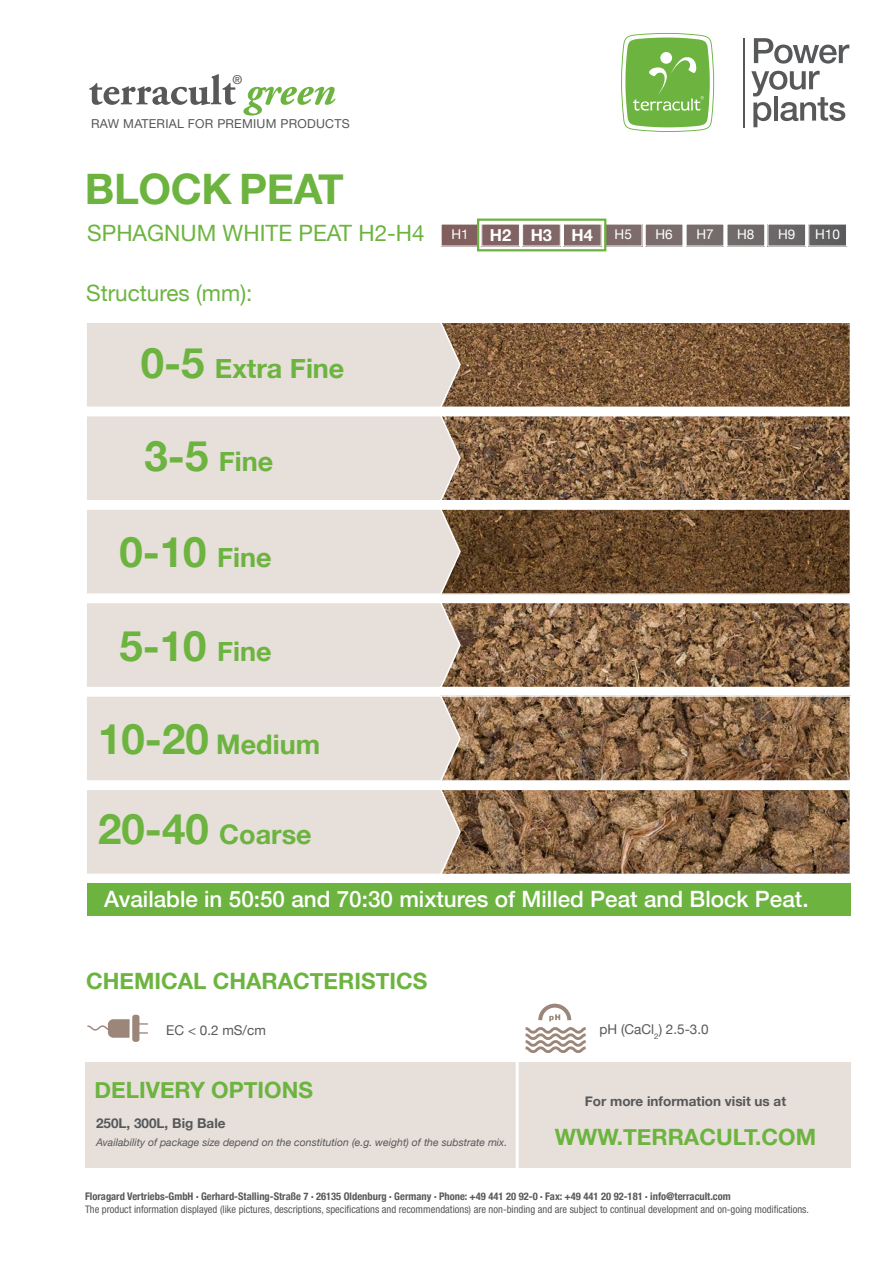
<style>
.page{position:relative;width:893px;height:1263px;background:#fff}
.page>*{position:absolute;margin:0;border:0;box-sizing:border-box;transform-origin:0 0}
.t1{font:700 42px "Helvetica Neue";letter-spacing:-.01em;color:#6cb43f}
.t2{font:700 27px "Helvetica Neue";color:#6cb43f}
.t3{font:500 22.5px "Helvetica Neue";color:#fff}
.t4{font:700 22.5px "Helvetica Neue";color:#6cb43f}
.t5{font:22.5px "Helvetica Neue";color:#6cb43f}
.t6{font:700 16.5px "Helvetica Neue";color:#fff}
.t7{font:700 13.5px "Helvetica Neue";color:#57585a}
.t8{font:13.5px "Helvetica Neue";color:#57585a}
.t9{font:13.5px "Helvetica Neue";color:#fff}
.t10{font:12.45px "Helvetica Neue";letter-spacing:.02em;color:#57585a}
.t11{font:500 12.3px "Helvetica Neue";color:#57585a}
.t12{font:condensed 10.5px "Helvetica Neue";color:#57585a}
.t13{font:700 condensed 10.5px "Helvetica Neue";color:#57585a}
.t14{font:italic 10.5px "Helvetica Neue";color:#57585a}
.s1{font-size:13.5px;color:#fff}
.s2{font-size:42px}
.s3{font-size:27px}
</style>
<div class="page">
<svg style="left:89px;top:74px;width:147px;height:31px"></svg>
<svg style="left:243px;top:87px;width:92px;height:29px"></svg>
<div style="left:85px;top:1062px;width:765px;height:106px;background:#e6dfda"></div>
<hr style="left:516px;top:1059px;width:3px;height:115px;background:#fff">
<div style="left:132px;top:1015px;width:7px;height:27px;background:#9b8679;border-radius:3px"></div>
<svg style="left:87px;top:1019px;width:43px;height:19px"></svg>
<svg style="left:139px;top:1032px;width:9px;height:2px"></svg>
<svg style="left:526px;top:1004px;width:60px;height:49px"></svg>
<div style="left:441px;top:224px;width:38px;height:22px;background:#805f5d"></div>
<div style="left:482px;top:224px;width:37px;height:22px;background:#816361"></div>
<div style="left:481px;top:224px;width:39px;height:22px;border:1px solid #fff"></div>
<div style="left:523px;top:224px;width:37px;height:22px;background:#806564"></div>
<div style="left:522px;top:224px;width:39px;height:22px;border:1px solid #fff"></div>
<div style="left:563px;top:224px;width:38px;height:22px;background:#806968"></div>
<div style="left:563px;top:224px;width:39px;height:22px;border:1px solid #fff"></div>
<div style="left:604px;top:224px;width:38px;height:22px;background:#7d6b6a"></div>
<div style="left:645px;top:224px;width:38px;height:22px;background:#7a6d6c"></div>
<div style="left:686px;top:224px;width:38px;height:22px;background:#756c6c"></div>
<div style="left:686px;top:224px;width:38px;height:22px;border:1px solid #fff"></div>
<div style="left:727px;top:224px;width:38px;height:22px;background:#70696a"></div>
<div style="left:768px;top:224px;width:38px;height:22px;background:#696567"></div>
<div style="left:809px;top:224px;width:37px;height:22px;background:#605f60"></div>
<div style="left:808px;top:224px;width:39px;height:22px;border:1px solid #fff"></div>
<div style="left:477px;top:219px;width:129px;height:32px;border:2px solid #6cb43f"></div>
<div style="left:87px;top:883px;width:763px;height:33px;background:#6cb43f"></div>
<svg style="left:754px;top:38px;width:95px;height:26px"></svg>
<svg style="left:751px;top:71px;width:94px;height:56px"></svg>
<hr style="left:743px;top:38px;width:1px;height:89px;background:#57585a">
<svg style="left:621px;top:33px;width:93px;height:99px"></svg>
<img style="left:462px;top:324px;width:386px;height:81px">
<div style="left:440px;top:321px;width:411px;height:87px;border:2px solid #fff"></div>
<img style="left:462px;top:792px;width:386px;height:80px">
<div style="left:440px;top:789px;width:411px;height:86px;border:2px solid #fff"></div>
<img style="left:462px;top:698px;width:386px;height:81px">
<div style="left:440px;top:695px;width:411px;height:87px;border:2px solid #fff"></div>
<img style="left:462px;top:605px;width:386px;height:80px">
<div style="left:440px;top:602px;width:411px;height:86px;border:2px solid #fff"></div>
<img style="left:462px;top:511px;width:386px;height:81px">
<div style="left:440px;top:508px;width:411px;height:87px;border:2px solid #fff"></div>
<img style="left:462px;top:418px;width:386px;height:80px">
<div style="left:440px;top:415px;width:411px;height:86px;border:2px solid #fff"></div>
<div style="left:87px;top:789px;width:375px;height:86px;background:#e6dfda"></div>
<svg style="left:87px;top:508px;width:375px;height:274px;background:#e8e1dd"></svg>
<svg style="left:87px;top:321px;width:375px;height:180px;background:#e5ded8"></svg>
<p class="t11" style="left:232px;top:70px;width:11px">®</p>
<p class="t10" style="left:91px;top:115px;width:260px">RAW MATERIAL FOR PREMIUM PRODUCTS</p>
<h1 class="t1" style="left:85px;top:156px;width:260px">BLOCK PEAT</h1>
<h3 class="t5" style="left:87px;top:216px;width:383px">SPHAGNUM WHITE PEAT H2-H4 <span class="s1">H1</span></h3>
<h3 class="t6" style="left:572px;top:222px;width:23px">H4</h3>
<h3 class="t6" style="left:490px;top:222px;width:23px">H2</h3>
<p class="t9" style="left:615px;top:225px;width:19px">H5</p>
<p class="t9" style="left:655px;top:225px;width:19px">H6</p>
<p class="t9" style="left:696px;top:225px;width:19px">H7</p>
<p class="t9" style="left:737px;top:225px;width:19px">H8</p>
<p class="t9" style="left:778px;top:225px;width:19px">H9</p>
<p class="t9" style="left:815px;top:225px;width:26px">H10</p>
<h3 class="t6" style="left:531px;top:222px;width:23px">H3</h3>
<h3 class="t5" style="left:86px;top:276px;width:168px">Structures (mm):</h3>
<h2 class="t2" style="left:141px;top:347px;width:205px"><span class="s2">0-5</span> Extra Fine</h2>
<h2 class="t2" style="left:145px;top:441px;width:130px"><span class="s2">3-5</span> Fine</h2>
<h1 class="t1" style="left:119px;top:519px;width:154px">0-10 <span class="s3">Fine</span></h1>
<h1 class="t1" style="left:119px;top:613px;width:154px">5-10 <span class="s3">Fine</span></h1>
<h2 class="t2" style="left:98px;top:723px;width:223px"><span class="s2">10-20</span> Medium</h2>
<h2 class="t2" style="left:98px;top:813px;width:215px"><span class="s2">20-40</span> Coarse</h2>
<h3 class="t3" style="left:104px;top:881px;width:706px">Available in 50:50 and 70:30 mixtures of Milled Peat and Block Peat.</h3>
<h3 class="t4" style="left:86px;top:963px;width:343px">CHEMICAL CHARACTERISTICS</h3>
<p class="t8" style="left:166px;top:1021px;width:101px">EC &lt; 0.2 mS/cm</p>
<p class="t8" style="left:600px;top:1020px;width:111px">pH (CaCl<sub>2</sub>) 2.5-3.0</p>
<h3 class="t4" style="left:95px;top:1072px;width:220px">DELIVERY OPTIONS</h3>
<p class="t7" style="left:96px;top:1112px;width:131px">250L, 300L, Big Bale</p>
<p class="t14" style="left:96px;top:1134px;width:413px">Availability of package size depend on the constitution (e.g. weight) of the substrate mix.</p>
<p class="t7" style="left:585px;top:1091px;width:203px">For more information visit us at</p>
<h3 class="t4" style="left:555px;top:1119px;width:263px">WWW.TERRACULT.COM</h3>
<p class="t13" style="left:85px;top:1187px;width:647px">Floragard Vertriebs-GmbH · Gerhard-Stalling-Straße 7 · 26135 Oldenburg · Germany · Phone: +49 441 20 92-0 · Fax: +49 441 20 92-181 · info@terracult.com</p>
<p class="t12" style="left:85px;top:1203px;width:725px">The product information displayed (like pictures, descriptions, specifications and recommendations) are non-binding and are subject to continual development and on-going modifications.</p>
</div>
